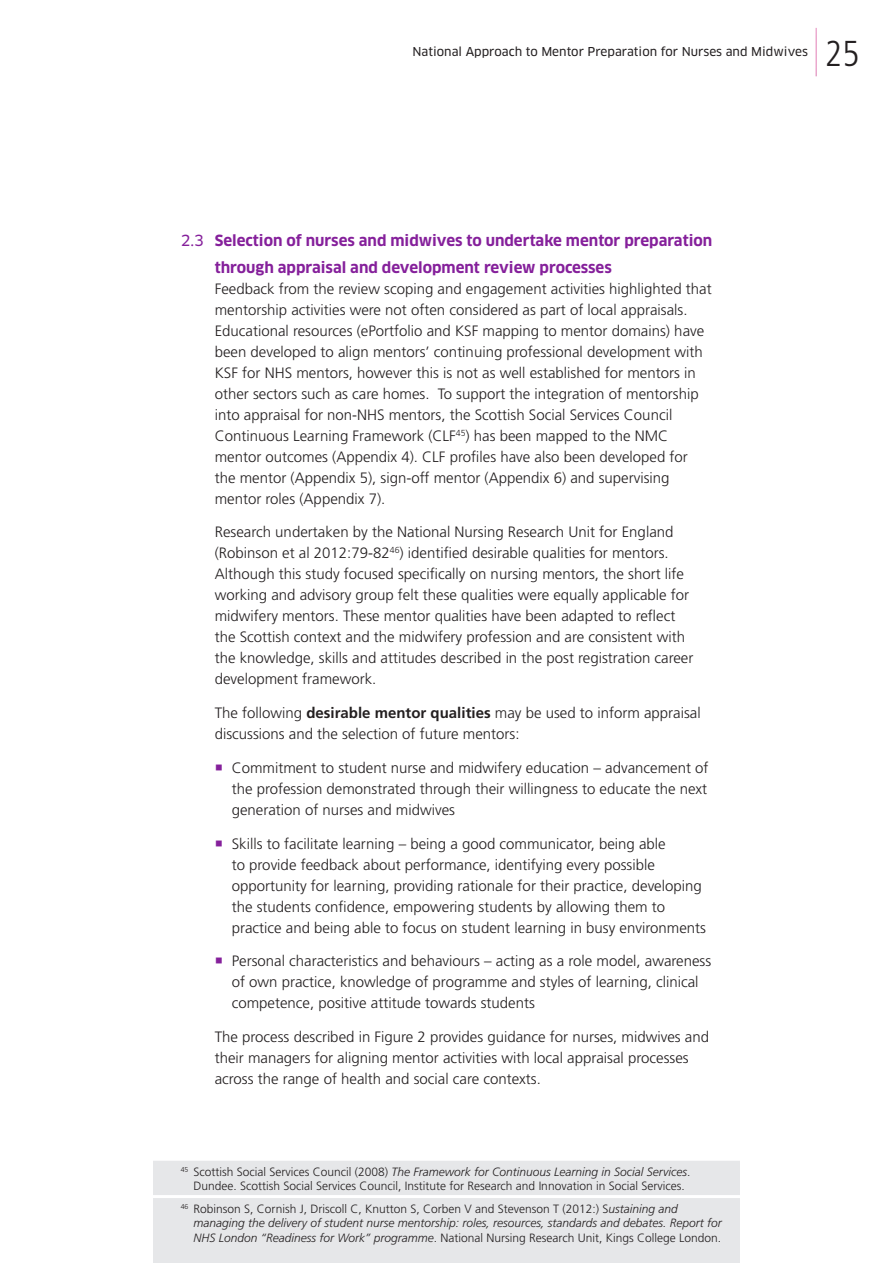
<style>
.page{position:relative;width:893px;height:1263px;background:#fff}
.page>*{position:absolute;margin:0;border:0;box-sizing:border-box;transform-origin:0 0}
.t1{font:300 condensed 36px "Frutiger LT Std";color:#231f20}
.Body_Text{font:300 15px/21px "Frutiger LT Std";color:#231f20}
.t2{font:700 15px/27px "Clan";color:#85209b}
.Body_Text-2{font:italic 300 12px/14.4px "Frutiger LT Std";color:#231f20}
.Body_Text-3{font:300 12px/14.4px "Frutiger LT Std";color:#231f20;text-align:center}
.t3{font:12px "Clan News";color:#231f20}
.s1{font-family:"Clan News";font-weight:400}
.s2{font-weight:700}
.s3{color:#85209b}
.s4{font-style:italic}
.s5{font-style:normal}
</style>
<div class="page">
<div style="left:153px;top:1160px;width:587px;height:103px;background:#e6e7e9"></div>
<hr style="left:147px;top:1158px;width:599px;height:3px;background:#fff">
<hr style="left:147px;top:1195px;width:599px;height:3px;background:#fff">
<hr style="left:815px;top:27px;width:4px;height:45px;background:#fff;opacity:.75">
<hr style="left:815px;top:32px;width:4px;height:47px;background:#231f20;opacity:.75">
<p class="t3" style="left:412px;top:44px;width:397px">National Approach to Mentor Preparation for Nurses and Midwives</p>
<h1 class="t1" style="left:825px;top:33px;width:36px">25</h1>
<p class="t2" style="left:215px;top:227px;width:499px;text-indent:-34px"><span class="s1">2.3</span> Selection of nurses and midwives to undertake mentor preparation through appraisal and development review processes</p>
<p class="Body_Text" style="left:215px;top:278px;width:499px">Feedback from the review scoping and engagement activities highlighted that mentorship activities were not often considered as part of local appraisals.<br>Educational resources (ePortfolio and KSF mapping to mentor domains) have been developed to align mentors’ continuing professional development with KSF for NHS mentors, however this is not as well established for mentors in other sectors such as care homes. To support the integration of mentorship into appraisal for non-NHS mentors, the Scottish Social Services Council Continuous Learning Framework (CLF<sup>45</sup>) has been mapped to the NMC mentor outcomes (Appendix 4). CLF profiles have also been developed for the mentor (Appendix 5), sign-off mentor (Appendix 6) and supervising mentor roles (Appendix 7).</p>
<p class="Body_Text" style="left:215px;top:522px;width:480px">Research undertaken by the National Nursing Research Unit for England (Robinson et al 2012:79-82<sup>46</sup>) identified desirable qualities for mentors.<br>Although this study focused specifically on nursing mentors, the short life working and advisory group felt these qualities were equally applicable for midwifery mentors. These mentor qualities have been adapted to reflect the Scottish context and the midwifery profession and are consistent with the knowledge, skills and attitudes described in the post registration career development framework.</p>
<p class="Body_Text" style="left:215px;top:703px;width:487px">The following <span class="s2">desirable mentor qualities</span> may be used to inform appraisal discussions and the selection of future mentors:</p>
<p class="Body_Text" style="left:232px;top:757px;width:478px;text-align:justify;text-indent:-17px"><span class="s3">○</span> Commitment to student nurse and midwifery education – advancement of the profession demonstrated through their willingness to educate the next generation of nurses and midwives</p>
<p class="Body_Text" style="left:232px;top:833px;width:476px;text-indent:-17px"><span class="s3">○</span> Skills to facilitate learning – being a good communicator, being able<br>to provide feedback about performance, identifying every possible opportunity for learning, providing rationale for their practice, developing the students confidence, empowering students by allowing them to practice and being able to focus on student learning in busy environments</p>
<p class="Body_Text" style="left:232px;top:951px;width:481px;text-indent:-17px"><span class="s3">○</span> Personal characteristics and behaviours – acting as a role model, awareness of own practice, knowledge of programme and styles of learning, clinical competence, positive attitude towards students</p>
<p class="Body_Text" style="left:215px;top:1027px;width:496px">The process described in Figure 2 provides guidance for nurses, midwives and their managers for aligning mentor activities with local appraisal processes across the range of health and social care contexts.</p>
<p class="Body_Text-3" style="left:181px;top:1164px;width:511px"><sup>45</sup> Scottish Social Services Council (2008) <span class="s4">The Framework for Continuous Learning in Social Services</span>.<br>Dundee. Scottish Social Services Council, Institute for Research and Innovation in Social Services.</p>
<p class="Body_Text-2" style="left:193px;top:1202px;width:530px;text-indent:-13px"><sup>46</sup> <span class="s5">Robinson S, Cornish J, Driscoll C, Knutton S, Corben V and Stevenson T (2012:) S</span>ustaining and managing the delivery of student nurse mentorship: roles, resources, standards and debates. Report for<br>NHS London “Readiness for Work” programme<span class="s5">. National Nursing Research Unit, Kings College London.</span></p>
</div>
